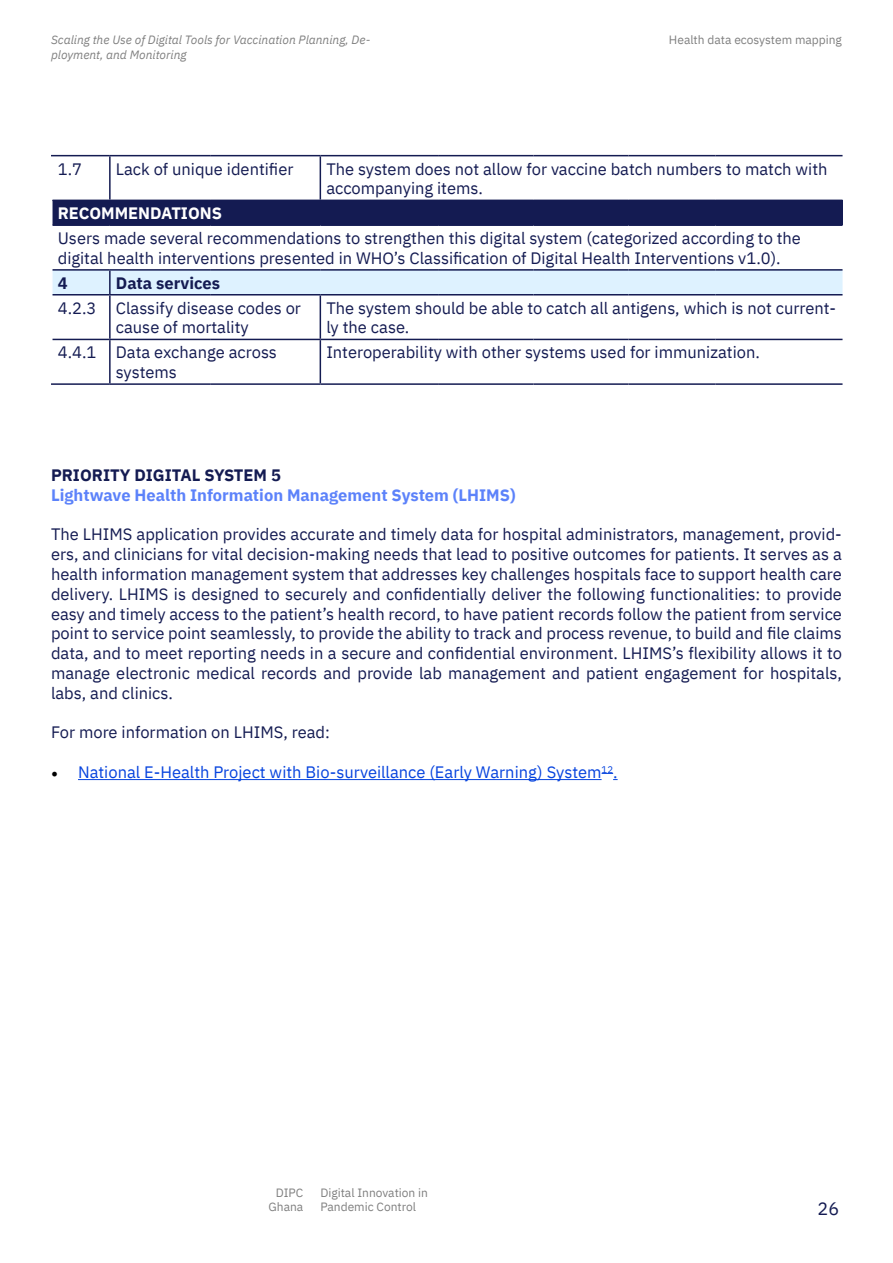
<style>
.page{position:relative;width:893px;height:1263px;background:#fff}
.page>*{position:absolute;margin:0;border:0;box-sizing:border-box;transform-origin:0 0}
.t1{font:18px "IBM Plex Sans";color:#141b52}
.t2{font:16.5px/19.8px "IBM Plex Sans";color:#141b52}
.t3{font:16.5px "IBM Plex Sans";color:#0643de}
.t4{font:700 16.5px "IBM Plex Sans";color:#5c82fa}
.t5{font:700 16.5px "IBM Plex Sans";color:#141b52}
.t6{font:700 16.5px "IBM Plex Sans";color:#fff}
.t7{font:italic 12px "IBM Plex Sans";color:#808080}
.t8{font:12px/14.4px "IBM Plex Sans";color:#808080}
.s1{font-family:"Minion Pro";font-size:18px;color:#000}
</style>
<div class="page">
<div style="left:52px;top:200px;width:790px;height:25px;background:#141b52"></div>
<div style="left:53px;top:271px;width:789px;height:23px;background:#def2ff"></div>
<hr style="left:51px;top:200px;width:2px;height:25px;background:#fff">
<hr style="left:51px;top:155px;width:59px;height:1px;background:#141b52">
<hr style="left:110px;top:155px;width:101px;height:1px;background:#141b52">
<hr style="left:211px;top:155px;width:109px;height:1px;background:#141b52">
<hr style="left:320px;top:155px;width:119px;height:1px;background:#141b52">
<hr style="left:439px;top:155px;width:94px;height:1px;background:#141b52">
<hr style="left:533px;top:155px;width:95px;height:1px;background:#141b52">
<hr style="left:628px;top:155px;width:88px;height:1px;background:#141b52">
<hr style="left:716px;top:155px;width:126px;height:1px;background:#141b52">
<hr style="left:53px;top:224px;width:57px;height:2px;background:#141b52">
<hr style="left:110px;top:224px;width:101px;height:2px;background:#141b52">
<hr style="left:211px;top:224px;width:109px;height:2px;background:#141b52">
<hr style="left:320px;top:224px;width:119px;height:2px;background:#141b52">
<hr style="left:439px;top:224px;width:94px;height:2px;background:#141b52">
<hr style="left:533px;top:224px;width:95px;height:2px;background:#141b52">
<hr style="left:628px;top:224px;width:88px;height:2px;background:#141b52">
<hr style="left:716px;top:224px;width:126px;height:2px;background:#141b52">
<hr style="left:53px;top:269px;width:57px;height:2px;background:#141b52">
<hr style="left:110px;top:269px;width:101px;height:2px;background:#141b52">
<hr style="left:211px;top:269px;width:109px;height:2px;background:#141b52">
<hr style="left:320px;top:269px;width:119px;height:2px;background:#141b52">
<hr style="left:439px;top:269px;width:94px;height:2px;background:#141b52">
<hr style="left:533px;top:269px;width:95px;height:2px;background:#141b52">
<hr style="left:628px;top:269px;width:88px;height:2px;background:#141b52">
<hr style="left:716px;top:269px;width:126px;height:2px;background:#141b52">
<hr style="left:53px;top:294px;width:57px;height:1px;background:#141b52">
<hr style="left:110px;top:294px;width:101px;height:1px;background:#141b52">
<hr style="left:211px;top:294px;width:109px;height:1px;background:#141b52">
<hr style="left:320px;top:294px;width:119px;height:1px;background:#141b52">
<hr style="left:439px;top:294px;width:94px;height:1px;background:#141b52">
<hr style="left:533px;top:294px;width:95px;height:1px;background:#141b52">
<hr style="left:628px;top:294px;width:88px;height:1px;background:#141b52">
<hr style="left:716px;top:294px;width:126px;height:1px;background:#141b52">
<hr style="left:53px;top:339px;width:57px;height:1px;background:#141b52">
<hr style="left:110px;top:339px;width:101px;height:1px;background:#141b52">
<hr style="left:211px;top:339px;width:109px;height:1px;background:#141b52">
<hr style="left:320px;top:339px;width:119px;height:1px;background:#141b52">
<hr style="left:439px;top:339px;width:94px;height:1px;background:#141b52">
<hr style="left:533px;top:339px;width:95px;height:1px;background:#141b52">
<hr style="left:628px;top:339px;width:88px;height:1px;background:#141b52">
<hr style="left:716px;top:339px;width:126px;height:1px;background:#141b52">
<hr style="left:51px;top:383px;width:59px;height:2px;background:#141b52">
<hr style="left:110px;top:383px;width:101px;height:2px;background:#141b52">
<hr style="left:211px;top:383px;width:109px;height:2px;background:#141b52">
<hr style="left:320px;top:383px;width:119px;height:2px;background:#141b52">
<hr style="left:439px;top:383px;width:94px;height:2px;background:#141b52">
<hr style="left:533px;top:383px;width:95px;height:2px;background:#141b52">
<hr style="left:628px;top:383px;width:88px;height:2px;background:#141b52">
<hr style="left:716px;top:383px;width:126px;height:2px;background:#141b52">
<hr style="left:109px;top:156px;width:2px;height:44px;background:#141b52">
<hr style="left:320px;top:156px;width:1px;height:44px;background:#141b52">
<hr style="left:109px;top:271px;width:2px;height:23px;background:#141b52">
<hr style="left:109px;top:295px;width:2px;height:44px;background:#141b52">
<hr style="left:320px;top:295px;width:1px;height:44px;background:#141b52">
<hr style="left:109px;top:340px;width:2px;height:43px;background:#141b52">
<hr style="left:320px;top:340px;width:1px;height:43px;background:#141b52">
<hr style="left:78px;top:779px;width:524px;height:1px;background:#0643de">
<svg style="left:602px;top:773px;width:16px;height:7px"></svg>
<p class="t7" style="left:51px;top:31px;width:321px">Scaling the Use of Digital Tools for Vaccination Planning, De-</p>
<p class="t8" style="left:669px;top:32px;width:174px">Health data ecosystem mapping</p>
<p class="t7" style="left:51px;top:45px;width:137px">ployment, and Monitoring</p>
<p class="t2" style="left:58px;top:157px;width:26px">1.7</p>
<p class="t2" style="left:116px;top:157px;width:179px">Lack of unique identifier</p>
<p class="t2" style="left:326px;top:157px;width:503px">The system does not allow for vaccine batch numbers to match with accompanying items.</p>
<p class="t6" style="left:58px;top:200px;width:166px">RECOMMENDATIONS</p>
<p class="t2" style="left:58px;top:227px;width:745px">Users made several recommendations to strengthen this digital system (categorized according to the digital health interventions presented in WHO’s Classification of Digital Health Interventions v1.0).</p>
<p class="t5" style="left:58px;top:270px;width:11px">4</p>
<p class="t5" style="left:116px;top:270px;width:106px">Data services</p>
<p class="t2" style="left:58px;top:296px;width:245px;text-align:center">4.2.3 Classify disease codes or cause of mortality</p>
<p class="t2" style="left:326px;top:296px;width:511px">The system should be able to catch all antigens, which is not current&shy;ly the case.</p>
<p class="t2" style="left:116px;top:341px;width:163px;text-indent:-58px">4.4.1 Data exchange across systems</p>
<p class="t2" style="left:326px;top:341px;width:435px">Interoperability with other systems used for immunization.</p>
<p class="t5" style="left:51px;top:462px;width:231px">PRIORITY DIGITAL SYSTEM 5</p>
<p class="t4" style="left:51px;top:482px;width:466px">Lightwave Health Information Management System (LHIMS)</p>
<p class="t2" style="left:51px;top:523px;width:792px;text-align:justify">The LHIMS application provides accurate and timely data for hospital administrators, management, provid&shy;ers, and clinicians for vital decision-making needs that lead to positive outcomes for patients. It serves as a health information management system that addresses key challenges hospitals face to support health care delivery. LHIMS is designed to securely and confidentially deliver the following functionalities: to provide easy and timely access to the patient’s health record, to have patient records follow the patient from service point to service point seamlessly, to provide the ability to track and process revenue, to build and file claims data, and to meet reporting needs in a secure and confidential environment. LHIMS’s flexibility allows it to manage electronic medical records and provide lab management and patient engagement for hospitals, labs, and clinics.</p>
<p class="t2" style="left:51px;top:721px;width:280px">For more information on LHIMS, read:</p>
<p class="t3" style="left:51px;top:759px;width:568px"><span class="s1">•</span> National E-Health Project with Bio-surveillance (Early Warning) System<sup>12</sup>.</p>
<p class="t8" style="left:269px;top:1184px;width:36px;text-align:right">DIPC<br>Ghana</p>
<p class="t8" style="left:320px;top:1184px;width:109px">Digital Innovation in<br>Pandemic Control</p>
<p class="t1" style="left:817px;top:1195px;width:23px">26</p>
</div>
